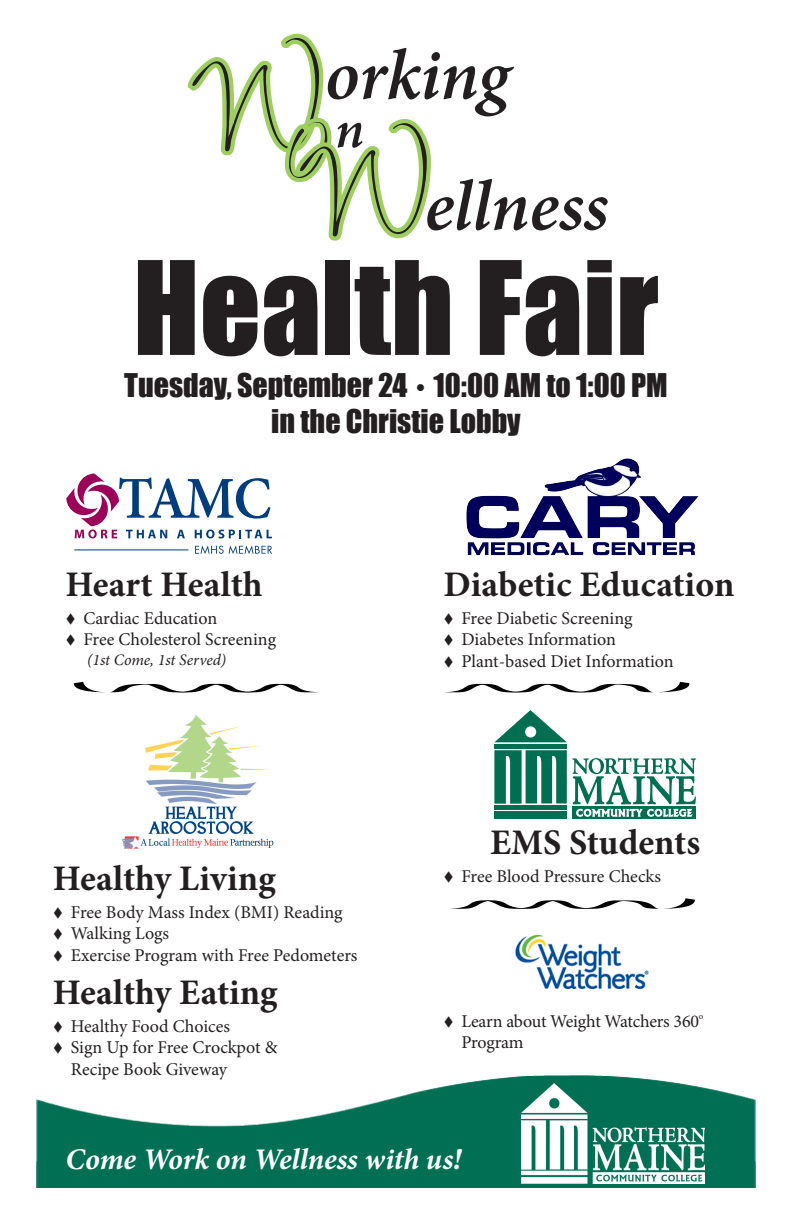
<style>
.page{position:relative;width:792px;height:1224px;background:#fff}
.page>*{position:absolute;margin:0;border:0;box-sizing:border-box;transform-origin:0 0}
.t1{font:167.6px "Angelina";color:#231f20}
.t2{font:155.6px "Angelina";color:#231f20}
.t3{font:120px "Impact";color:#231f20}
.t4{font:italic 600 71.8px "Minion Pro";letter-spacing:-.005em;color:#231f20}
.t5{font:italic 600 53.9px "Minion Pro";color:#231f20}
.t6{font:700 36px "Minion Pro";color:#231f20}
.t7{font:30px "Impact";color:#231f20}
.t8{font:italic 700 30px "Minion Pro";letter-spacing:-.005em;color:#fff}
.t9{font:18px "Minion Pro";letter-spacing:-.005em;color:#231f20}
.t10{font:italic 16px "Minion Pro";color:#231f20}
.s1{font-size:167.6px}
</style>
<div class="page">
<svg style="left:187px;top:33px;width:244px;height:208px"></svg>
<svg style="left:195px;top:545px;width:77px;height:9px"></svg>
<hr style="left:74px;top:550px;width:114px;height:1px;background:#013d7d">
<svg style="left:66px;top:473px;width:206px;height:65px"></svg>
<img style="left:466px;top:458px;width:233px;height:98px">
<img style="left:121px;top:715px;width:153px;height:134px">
<div style="left:572px;top:806px;width:124px;height:13px;background:#006e51"></div>
<svg style="left:495px;top:710px;width:72px;height:32px"></svg>
<div style="left:494px;top:812px;width:73px;height:7px;background:#006e51"></div>
<div style="left:494px;top:744px;width:73px;height:5px;background:#006e51"></div>
<div style="left:525px;top:726px;width:11px;height:11px;background:#fff;border-radius:50%"></div>
<svg style="left:494px;top:750px;width:202px;height:67px"></svg>
<img style="left:515px;top:934px;width:134px;height:56px">
<img style="left:36px;top:1075px;width:720px;height:113px">
<img style="left:521px;top:1084px;width:184px;height:99px">
<svg style="left:74px;top:682px;width:240px;height:10px"></svg>
<svg style="left:449px;top:682px;width:240px;height:10px"></svg>
<svg style="left:450px;top:898px;width:245px;height:11px"></svg>
<p class="t1" style="left:201px;top:29px;width:126px">W</p>
<p class="t4" style="left:325px;top:25px;width:186px">orking</p>
<p class="t2" style="left:288px;top:72px;width:147px">o<span class="s1">W</span></p>
<p class="t5" style="left:335px;top:92px;width:31px">n</p>
<p class="t4" style="left:424px;top:156px;width:185px">ellness</p>
<p class="t3" style="left:133px;top:215px;width:527px">Health Fair</p>
<p class="t7" style="left:124px;top:362px;width:545px">Tuesday, September 24 ● 10:00 AM to 1:00 PM</p>
<p class="t7" style="left:271px;top:398px;width:251px">in the Christie Lobby</p>
<p class="t6" style="left:65px;top:559px;width:199px">Heart Health</p>
<p class="t9" style="left:65px;top:606px;width:153px">▼ Cardiac Education</p>
<p class="t9" style="left:65px;top:628px;width:212px">▼ Free Cholesterol Screening</p>
<p class="t10" style="left:87px;top:649px;width:141px">(1st Come, 1st Served)</p>
<p class="t6" style="left:53px;top:853px;width:224px">Healthy Living</p>
<p class="t9" style="left:53px;top:900px;width:291px">▼ Free Body Mass Index (BMI) Reading</p>
<p class="t9" style="left:53px;top:922px;width:118px">▼ Walking Logs</p>
<p class="t9" style="left:53px;top:943px;width:306px">▼ Exercise Program with Free Pedometers</p>
<p class="t6" style="left:53px;top:967px;width:226px">Healthy Eating</p>
<p class="t9" style="left:53px;top:1014px;width:179px">▼ Healthy Food Choices</p>
<p class="t9" style="left:53px;top:1036px;width:226px">▼ Sign Up for Free Crockpot &amp;</p>
<p class="t9" style="left:71px;top:1057px;width:158px">Recipe Book Giveway</p>
<p class="t6" style="left:443px;top:559px;width:292px">Diabetic Education</p>
<p class="t9" style="left:443px;top:606px;width:191px">▼ Free Diabetic Screening</p>
<p class="t9" style="left:443px;top:628px;width:174px">▼ Diabetes Information</p>
<p class="t9" style="left:443px;top:649px;width:232px">▼ Plant-based Diet Information</p>
<p class="t6" style="left:490px;top:817px;width:212px">EMS Students</p>
<p class="t9" style="left:443px;top:864px;width:219px">▼ Free Blood Pressure Checks</p>
<p class="t9" style="left:443px;top:1009px;width:262px">▼ Learn about Weight Watchers 360<sup>o</sup></p>
<p class="t9" style="left:461px;top:1031px;width:64px">Program</p>
<p class="t8" style="left:65px;top:1138px;width:398px">Come Work on Wellness with us!</p>
</div>
